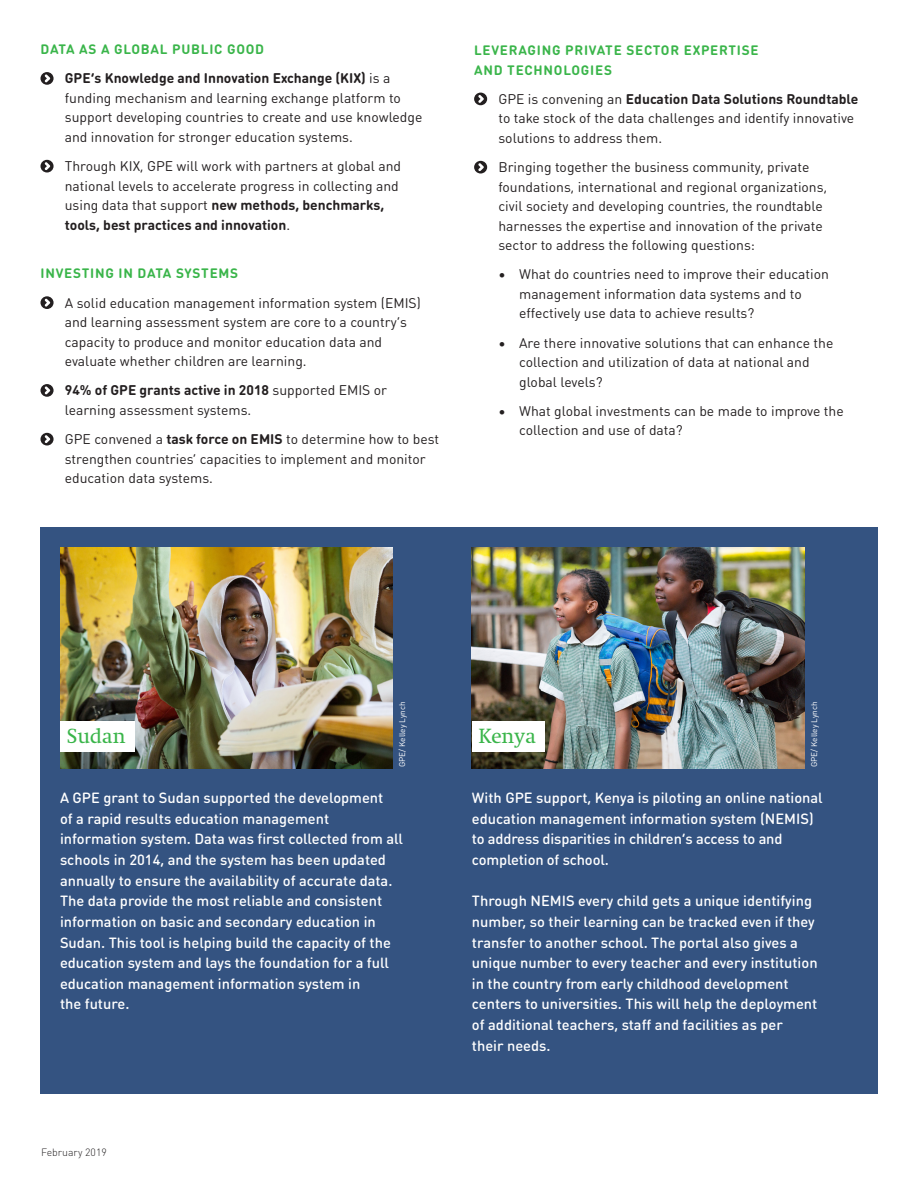
<style>
.page{position:relative;width:918px;height:1188px;background:#fff}
.page>*{position:absolute;margin:0;border:0;box-sizing:border-box;transform-origin:0 0}
.Country_story_headli{font:21px "Swift LT Std";color:#3ab54a}
.body_copy_DIN_PRO_co{font:500 14.7px/20.5px "DIN Round Pro";color:#fff}
.body_copy_DIN_PRO_9{font:13.8px/19.5px "DIN Round Pro";color:#231f20}
.body_copy_DIN_PRO_9-2{font:700 13.5px/19.5px "DIN Round Pro";letter-spacing:.055em;color:#3ab54a}
.credits{font:300 10.5px "DIN Round Pro";color:#282526}
.credits-2{font:8.25px "DIN Round Pro";color:#fff}
.s1{font-weight:700}
</style>
<div class="page">
<div style="left:40px;top:527px;width:838px;height:567px;background:#345381"></div>
<img style="left:60px;top:547px;width:332px;height:221px">
<img style="left:472px;top:547px;width:332px;height:221px">
<div style="left:60px;top:722px;width:74px;height:30px;background:#fff"></div>
<div style="left:472px;top:722px;width:73px;height:30px;background:#fff"></div>
<svg style="left:474px;top:93px;width:13px;height:12px"></svg>
<svg style="left:474px;top:161px;width:13px;height:13px"></svg>
<svg style="left:40px;top:72px;width:14px;height:13px"></svg>
<svg style="left:40px;top:160px;width:14px;height:12px"></svg>
<svg style="left:40px;top:296px;width:14px;height:13px"></svg>
<svg style="left:40px;top:384px;width:14px;height:13px"></svg>
<svg style="left:40px;top:433px;width:14px;height:13px"></svg>
<p class="body_copy_DIN_PRO_9-2" style="left:41px;top:39px;width:225px">DATA AS A GLOBAL PUBLIC GOOD</p>
<p class="body_copy_DIN_PRO_9" style="left:65px;top:68px;width:359px"><span class="s1">GPE’s Knowledge and Innovation Exchange (KIX)</span> is a funding mechanism and learning exchange platform to support developing countries to create and use knowledge and innovation for stronger education systems.</p>
<p class="body_copy_DIN_PRO_9" style="left:65px;top:156px;width:338px">Through KIX, GPE will work with partners at global and national levels to accelerate progress in collecting and using data that support <span class="s1">new methods, benchmarks, tools, best practices and innovation</span>.</p>
<p class="body_copy_DIN_PRO_9-2" style="left:41px;top:263px;width:199px">INVESTING IN DATA SYSTEMS</p>
<p class="body_copy_DIN_PRO_9" style="left:65px;top:292px;width:358px">A solid education management information system (EMIS) and learning assessment system are core to a country’s capacity to produce and monitor education data and evaluate whether children are learning.</p>
<p class="body_copy_DIN_PRO_9" style="left:65px;top:380px;width:324px"><span class="s1">94% of GPE grants active in 2018</span> supported EMIS or learning assessment systems.</p>
<p class="body_copy_DIN_PRO_9" style="left:65px;top:429px;width:376px">GPE convened a <span class="s1">task force on EMIS</span> to determine how to best strengthen countries’ capacities to implement and monitor education data systems.</p>
<p class="body_copy_DIN_PRO_9-2" style="left:474px;top:40px;width:286px">LEVERAGING PRIVATE SECTOR EXPERTISE<br>AND TECHNOLOGIES</p>
<p class="body_copy_DIN_PRO_9" style="left:498px;top:89px;width:361px">GPE is convening an <span class="s1">Education Data Solutions Roundtable </span>to take stock of the data challenges and identify innovative solutions to address them.</p>
<p class="body_copy_DIN_PRO_9" style="left:498px;top:157px;width:330px">Bringing together the business community, private foundations, international and regional organizations, civil society and developing countries, the roundtable harnesses the expertise and innovation of the private sector to address the following questions:</p>
<p class="body_copy_DIN_PRO_9" style="left:519px;top:264px;width:311px;text-indent:-21px">• What do countries need to improve their education management information data systems and to effectively use data to achieve results?</p>
<p class="body_copy_DIN_PRO_9" style="left:519px;top:332px;width:316px;text-indent:-21px">• Are there innovative solutions that can enhance the collection and utilization of data at national and global levels?</p>
<p class="body_copy_DIN_PRO_9" style="left:519px;top:401px;width:326px;text-indent:-21px">• What global investments can be made to improve the collection and use of data?</p>
<p class="credits-2" style="left:397px;top:767px;width:67px;rotate:-90deg">GPE/ Kelley Lynch</p>
<p class="credits-2" style="left:809px;top:767px;width:67px;rotate:-90deg">GPE/ Kelley Lynch</p>
<p class="Country_story_headli" style="left:67px;top:725px;width:60px">Sudan</p>
<p class="Country_story_headli" style="left:479px;top:725px;width:59px">Kenya</p>
<p class="body_copy_DIN_PRO_co" style="left:60px;top:787px;width:345px">A GPE grant to Sudan supported the development<br>of a rapid results education management information system. Data was first collected from all schools in 2014, and the system has been updated annually to ensure the availability of accurate data.<br>The data provide the most reliable and consistent information on basic and secondary education in Sudan. This tool is helping build the capacity of the education system and lays the foundation for a full education management information system in<br>the future.</p>
<p class="body_copy_DIN_PRO_co" style="left:472px;top:787px;width:352px">With GPE support, Kenya is piloting an online national education management information system (NEMIS) to address disparities in children’s access to and completion of school.</p>
<p class="body_copy_DIN_PRO_co" style="left:472px;top:890px;width:347px">Through NEMIS every child gets a unique identifying number, so their learning can be tracked even if they transfer to another school. The portal also gives a unique number to every teacher and every institution in the country from early childhood development centers to universities. This will help the deployment of additional teachers, staff and facilities as per their needs.</p>
<p class="credits" style="left:41px;top:1145px;width:67px">February 2019</p>
</div>
